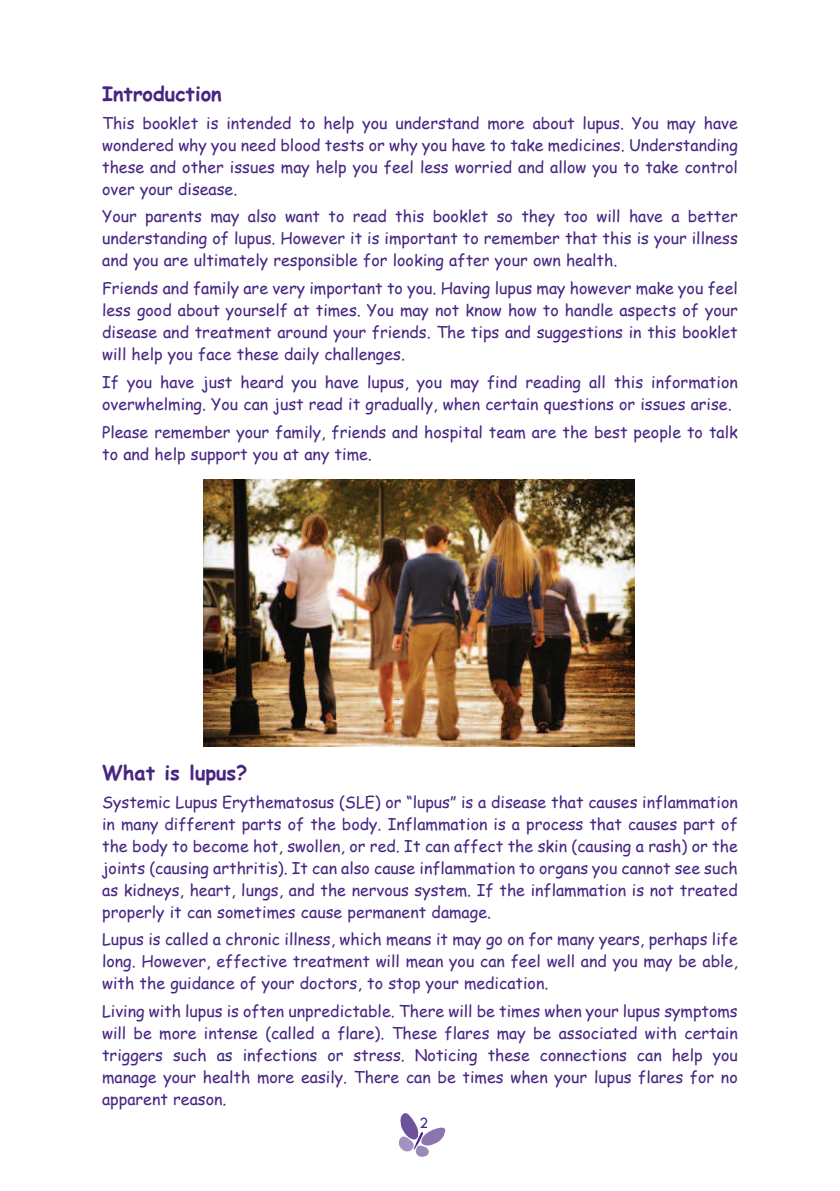
<style>
.page{position:relative;width:840px;height:1191px;background:#fff}
.page>*{position:absolute;margin:0;border:0;box-sizing:border-box;transform-origin:0 0}
.t1{font:700 20px "Comic Sans MS";color:#472683}
.t2{font:16px/22px "Comic Sans MS";color:#472683;text-align:justify}
.t3{font:16px "Tw Cen";color:#472683}
</style>
<div class="page">
<svg style="left:398px;top:1113px;width:47px;height:43px"></svg>
<img style="left:204px;top:479px;width:430px;height:267px">
<p class="t1" style="left:102px;top:79px;width:121px">Introduction</p>
<p class="t2" style="left:102px;top:111px;width:636px">This booklet is intended to help you understand more about lupus. You may have wondered why you need blood tests or why you have to take medicines. Understanding these and other issues may help you feel less worried and allow you to take control over your disease.</p>
<p class="t2" style="left:102px;top:205px;width:636px">Your parents may also want to read this booklet so they too will have a better understanding of lupus. However it is important to remember that this is your illness and you are ultimately responsible for looking after your own health.</p>
<p class="t2" style="left:102px;top:277px;width:636px">Friends and family are very important to you. Having lupus may however make you feel less good about yourself at times. You may not know how to handle aspects of your disease and treatment around your friends. The tips and suggestions in this booklet will help you face these daily challenges.</p>
<p class="t2" style="left:102px;top:370px;width:636px">If you have just heard you have lupus, you may find reading all this information overwhelming. You can just read it gradually, when certain questions or issues arise.</p>
<p class="t2" style="left:102px;top:420px;width:636px">Please remember your family, friends and hospital team are the best people to talk to and help support you at any time.</p>
<p class="t1" style="left:102px;top:758px;width:147px">What is lupus?</p>
<p class="t2" style="left:102px;top:790px;width:636px">Systemic Lupus Erythematosus (SLE) or “lupus” is a disease that causes inflammation in many different parts of the body. Inflammation is a process that causes part of the body to become hot, swollen, or red. It can affect the skin (causing a rash) or the joints (causing arthritis). It can also cause inflammation to organs you cannot see such as kidneys, heart, lungs, and the nervous system. If the inflammation is not treated properly it can sometimes cause permanent damage.</p>
<p class="t2" style="left:102px;top:928px;width:636px">Lupus is called a chronic illness, which means it may go on for many years, perhaps life long. However, effective treatment will mean you can feel well and you may be able, with the guidance of your doctors, to stop your medication.</p>
<p class="t2" style="left:102px;top:999px;width:636px">Living with lupus is often unpredictable. There will be times when your lupus symptoms will be more intense (called a flare). These flares may be associated with certain triggers such as infections or stress. Noticing these connections can help you manage your health more easily. There can be times when your lupus flares for no apparent reason.</p>
<p class="t3" style="left:419px;top:1114px;width:10px">2</p>
</div>
